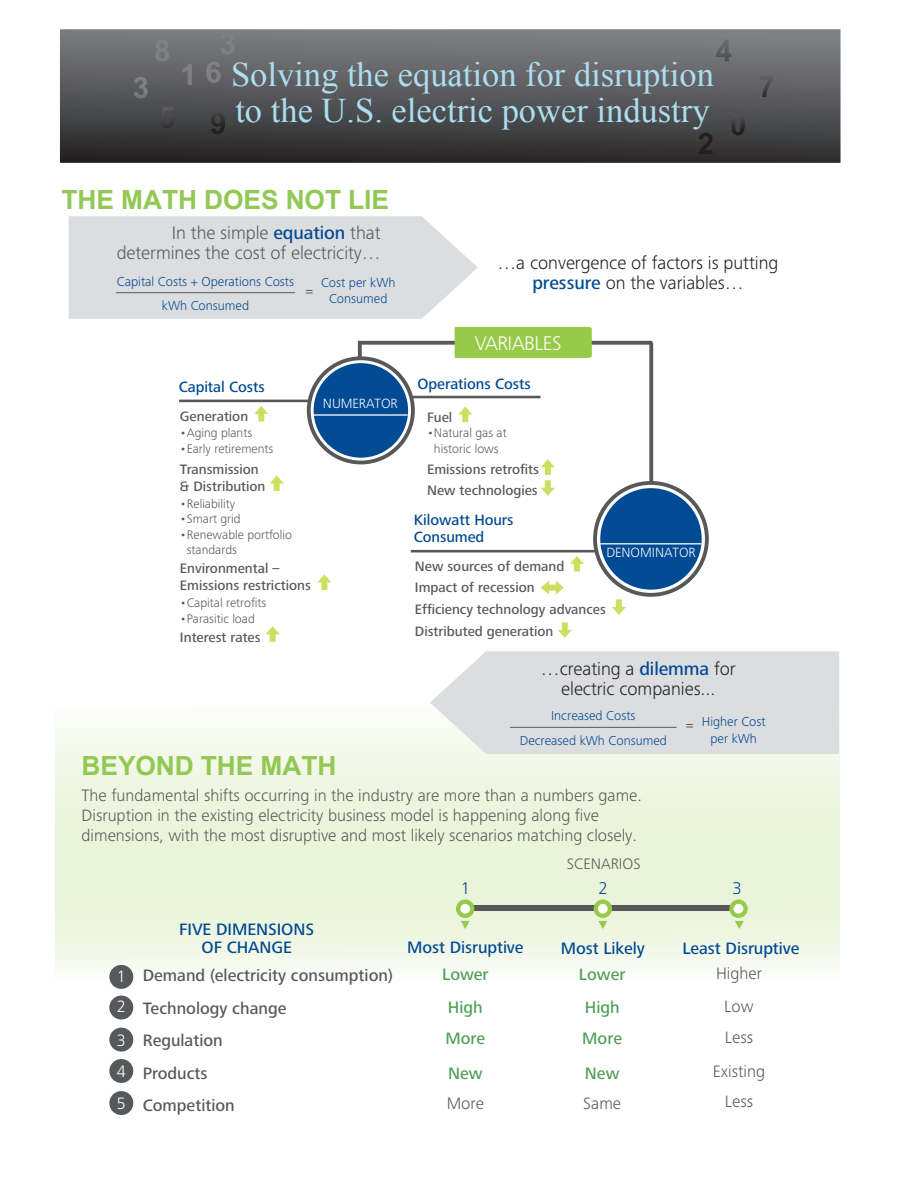
<style>
.page{position:relative;width:918px;height:1187px;background:#fff}
.page>*{position:absolute;margin:0;border:0;box-sizing:border-box;transform-origin:0 0}
.t1{font:34.5px/35.7px "Times New Roman";color:#aadef2}
.t2{font:700 26.4px "Arial";letter-spacing:-.005em;color:#92c954}
.t3{font:300 20.55px "Frutiger Next Pro";letter-spacing:-.025em;color:#fff}
.t4{font:300 18.75px/20.1px "Frutiger Next Pro";letter-spacing:-.005em;color:#231f20;text-align:center}
.t5{font:300 18.75px/20.1px "Frutiger Next Pro";letter-spacing:-.005em;color:#57585a;text-align:right}
.t6{font:300 17.7px "Frutiger Next Pro";color:#014a94}
.t7{font:300 17.1px/20px "Frutiger Next Pro";color:#57585a;text-align:center}
.t8{font:500 17.1px/32.8px "Frutiger Next Pro";color:#57585a}
.t9{font:500 17.1px/18.5px "Frutiger Next Pro";letter-spacing:-.005em;color:#014a94;text-align:center}
.t10{font:500 17.1px/32.1px "Frutiger Next Pro";color:#51a058}
.t11{font:300 17.1px/31.3px "Frutiger Next Pro";color:#fff}
.t12{font:300 15.6px "Frutiger Next Pro";color:#57585a}
.t13{font:500 15.45px/16.6px "Frutiger Next Pro";letter-spacing:-.005em;color:#014a94}
.t14{font:500 14.1px/16.6px "Frutiger Next Pro";color:#57585a}
.t15{font:300 13.8px "Frutiger Next Pro";letter-spacing:-.005em;color:#fff}
.t16{font:300 13.35px/24.6px "Frutiger Next Pro";color:#014a94;text-align:center}
.t17{font:300 13.35px "Frutiger Next Pro";color:#231f20}
.t18{font:300 12.9px/15.5px "Frutiger Next Pro";color:#57585a}
.s1{font-weight:500;color:#014a94}
</style>
<div class="page">
<svg style="left:56px;top:714px;width:784px;height:369px"></svg>
<svg style="left:60px;top:29px;width:781px;height:134px;background:#565658"></svg>
<svg style="left:155px;top:40px;width:14px;height:22px"></svg>
<svg style="left:183px;top:64px;width:9px;height:21px"></svg>
<svg style="left:160px;top:107px;width:14px;height:21px"></svg>
<svg style="left:211px;top:112px;width:14px;height:22px"></svg>
<svg style="left:221px;top:33px;width:14px;height:21px"></svg>
<svg style="left:731px;top:114px;width:14px;height:21px"></svg>
<svg style="left:760px;top:76px;width:13px;height:21px"></svg>
<svg style="left:716px;top:40px;width:15px;height:21px"></svg>
<svg style="left:698px;top:133px;width:15px;height:21px"></svg>
<svg style="left:206px;top:61px;width:15px;height:22px"></svg>
<svg style="left:134px;top:77px;width:14px;height:21px"></svg>
<svg style="left:430px;top:651px;width:409px;height:102px;background:#dddee0"></svg>
<svg style="left:69px;top:216px;width:409px;height:103px;background:#dedfe1"></svg>
<hr style="left:116px;top:292px;width:179px;height:1px;background:#57585a">
<hr style="left:510px;top:726px;width:167px;height:1px;background:#57585a">
<div style="left:109px;top:1058px;width:24px;height:24px;background:#57585a;border-radius:50%"></div>
<div style="left:109px;top:1027px;width:24px;height:24px;background:#57585a;border-radius:50%"></div>
<div style="left:109px;top:1090px;width:24px;height:24px;background:#57585a;border-radius:50%"></div>
<div style="left:109px;top:995px;width:24px;height:24px;background:#57585a;border-radius:50%"></div>
<div style="left:109px;top:964px;width:24px;height:24px;background:#57585a;border-radius:50%"></div>
<div style="left:463px;top:905px;width:268px;height:5px;background:#57585a"></div>
<div style="left:458px;top:901px;width:14px;height:14px;background:#fff;border-radius:50%"></div>
<div style="left:456px;top:899px;width:18px;height:18px;border:4px solid #97ca49;border-radius:50%"></div>
<div style="left:596px;top:901px;width:14px;height:14px;background:#fff;border-radius:50%"></div>
<div style="left:594px;top:899px;width:18px;height:18px;border:4px solid #97ca49;border-radius:50%"></div>
<svg style="left:731px;top:901px;width:15px;height:14px"></svg>
<div style="left:729px;top:899px;width:19px;height:18px;border:4px solid #97ca49;border-radius:50%"></div>
<svg style="left:461px;top:920px;width:9px;height:8px"></svg>
<svg style="left:598px;top:920px;width:9px;height:8px"></svg>
<svg style="left:735px;top:920px;width:9px;height:8px"></svg>
<svg style="left:649px;top:344px;width:4px;height:137px"></svg>
<svg style="left:612px;top:599px;width:14px;height:16px"></svg>
<svg style="left:540px;top:580px;width:24px;height:14px"></svg>
<svg style="left:558px;top:622px;width:14px;height:16px"></svg>
<div style="left:314px;top:363px;width:94px;height:94px;background:#014a94;border-radius:50%"></div>
<div style="left:307px;top:356px;width:108px;height:108px;border:4px solid #57585a;border-radius:50%"></div>
<hr style="left:314px;top:414px;width:94px;height:1px;background:#fff">
<hr style="left:179px;top:399px;width:131px;height:3px;background:#57585a">
<hr style="left:412px;top:395px;width:128px;height:3px;background:#57585a">
<div style="left:600px;top:488px;width:102px;height:101px;background:#014a94;border-radius:50%"></div>
<div style="left:593px;top:481px;width:116px;height:115px;border:4px solid #57585a;border-radius:50%"></div>
<hr style="left:600px;top:543px;width:101px;height:1px;background:#fff">
<hr style="left:411px;top:550px;width:184px;height:2px;background:#57585a">
<hr style="left:358px;top:341px;width:295px;height:3px;background:#57585a">
<svg style="left:358px;top:344px;width:4px;height:14px"></svg>
<svg style="left:458px;top:406px;width:14px;height:16px"></svg>
<svg style="left:254px;top:406px;width:14px;height:15px"></svg>
<svg style="left:317px;top:574px;width:14px;height:16px"></svg>
<svg style="left:270px;top:475px;width:14px;height:16px"></svg>
<svg style="left:266px;top:626px;width:14px;height:15px"></svg>
<div style="left:455px;top:327px;width:137px;height:31px;background:#97ca49"></div>
<svg style="left:570px;top:556px;width:14px;height:15px"></svg>
<svg style="left:541px;top:459px;width:14px;height:37px"></svg>
<h1 class="t1" style="left:231px;top:56px;width:484px">Solving the equation for disruption to the U.S. electric power industry</h1>
<h2 class="t2" style="left:62px;top:182px;width:329px">THE MATH DOES NOT LIE</h2>
<p class="t5" style="left:117px;top:223px;width:266px">In the simple <span class="s1">equation</span> that determines the cost of electricity…</p>
<p class="t16" style="left:117px;top:269px;width:179px">Capital Costs + Operations Costs kWh Consumed</p>
<p class="t16" style="left:321px;top:274px;width:76px;line-height:16px">Cost per kWh<br>Consumed</p>
<p class="t17" style="left:306px;top:282px;width:9px">=</p>
<p class="t13" style="left:179px;top:378px;width:88px">Capital Costs</p>
<p class="t14" style="left:180px;top:408px;width:70px">Generation</p>
<p class="t18" style="left:180px;top:425px;width:74px">•Aging plants</p>
<p class="t18" style="left:180px;top:440px;width:95px">•Early retirements</p>
<p class="t14" style="left:180px;top:461px;width:87px">Transmission &amp; Distribution</p>
<p class="t18" style="left:180px;top:495px;width:57px">•Reliability</p>
<p class="t18" style="left:180px;top:511px;width:62px">•Smart grid</p>
<p class="t18" style="left:187px;top:526px;width:107px;text-indent:-7px">•Renewable portfolio standards</p>
<p class="t14" style="left:180px;top:560px;width:132px">Environmental –<br>Emissions restrictions</p>
<p class="t18" style="left:180px;top:595px;width:88px">•Capital retrofits</p>
<p class="t18" style="left:180px;top:610px;width:76px">•Parasitic load</p>
<p class="t14" style="left:180px;top:628px;width:82px">Interest rates</p>
<p class="t15" style="left:323px;top:396px;width:76px">NUMERATOR</p>
<h2 class="t2" style="left:82px;top:747px;width:256px">BEYOND THE MATH</h2>
<p class="t4" style="left:498px;top:253px;width:282px">…a convergence of factors is putting <span class="s1">pressure</span> on the variables…</p>
<p class="t3" style="left:475px;top:331px;width:88px">VARIABLES</p>
<p class="t13" style="left:418px;top:375px;width:115px">Operations Costs</p>
<p class="t14" style="left:427px;top:408px;width:27px">Fuel</p>
<p class="t18" style="left:427px;top:425px;width:81px;text-align:center">•Natural gas at historic lows</p>
<p class="t14" style="left:427px;top:460px;width:113px">Emissions retrofits</p>
<p class="t14" style="left:427px;top:482px;width:112px">New technologies</p>
<p class="t13" style="left:414px;top:512px;width:101px">Kilowatt Hours<br>Consumed</p>
<p class="t14" style="left:415px;top:555px;width:151px;line-height:21.5px">New sources of demand<br>Impact of recession</p>
<p class="t15" style="left:606px;top:545px;width:91px">DENOMINATOR</p>
<p class="t14" style="left:415px;top:598px;width:193px;line-height:21.9px">Efficiency technology advances<br>Distributed generation</p>
<p class="t4" style="left:541px;top:658px;width:196px">…creating a <span class="s1">dilemma</span> for electric companies...</p>
<p class="t16" style="left:520px;top:703px;width:149px">Increased Costs<br>Decreased kWh Consumed</p>
<p class="t16" style="left:702px;top:713px;width:65px;line-height:16px">Higher Cost per kWh</p>
<p class="t17" style="left:686px;top:717px;width:9px">=</p>
<p class="t7" style="left:82px;top:785px;width:562px;text-align:left">The fundamental shifts occurring in the industry are more than a numbers game.<br>Disruption in the existing electricity business model is happening along five dimensions, with the most disruptive and most likely scenarios matching closely.</p>
<p class="t12" style="left:567px;top:854px;width:75px">SCENARIOS</p>
<p class="t11" style="left:117px;top:961px;width:11px;line-height:29.8px">1<br>2</p>
<p class="t11" style="left:117px;top:1024px;width:11px;text-align:justify">3<br>4<br>5</p>
<p class="t9" style="left:179px;top:919px;width:137px">FIVE DIMENSIONS<br>OF CHANGE</p>
<p class="t8" style="left:143px;top:958px;width:252px">Demand (electricity consumption)<br>Technology change</p>
<p class="t8" style="left:143px;top:1023px;width:82px">Regulation</p>
<p class="t8" style="left:143px;top:1056px;width:66px">Products</p>
<p class="t8" style="left:143px;top:1088px;width:94px">Competition</p>
<p class="t6" style="left:461px;top:878px;width:11px">1</p>
<p class="t6" style="left:598px;top:878px;width:11px">2</p>
<p class="t6" style="left:732px;top:878px;width:11px">3</p>
<p class="t9" style="left:407px;top:938px;width:118px">Most Disruptive</p>
<p class="t10" style="left:442px;top:958px;width:48px">Lower<br>High<br>More</p>
<p class="t10" style="left:448px;top:1056px;width:36px">New</p>
<p class="t7" style="left:447px;top:1092px;width:39px">More</p>
<p class="t9" style="left:561px;top:938px;width:86px">Most Likely</p>
<p class="t9" style="left:682px;top:938px;width:119px">Least Disruptive</p>
<p class="t10" style="left:579px;top:958px;width:48px">Lower<br>High<br>More</p>
<p class="t10" style="left:585px;top:1056px;width:36px">New</p>
<p class="t7" style="left:583px;top:1092px;width:39px">Same</p>
<p class="t7" style="left:716px;top:956px;width:47px;line-height:32.1px">Higher<br>Low<br>Less</p>
<p class="t7" style="left:713px;top:1056px;width:54px;line-height:29.8px">Existing<br>Less</p>
</div>
